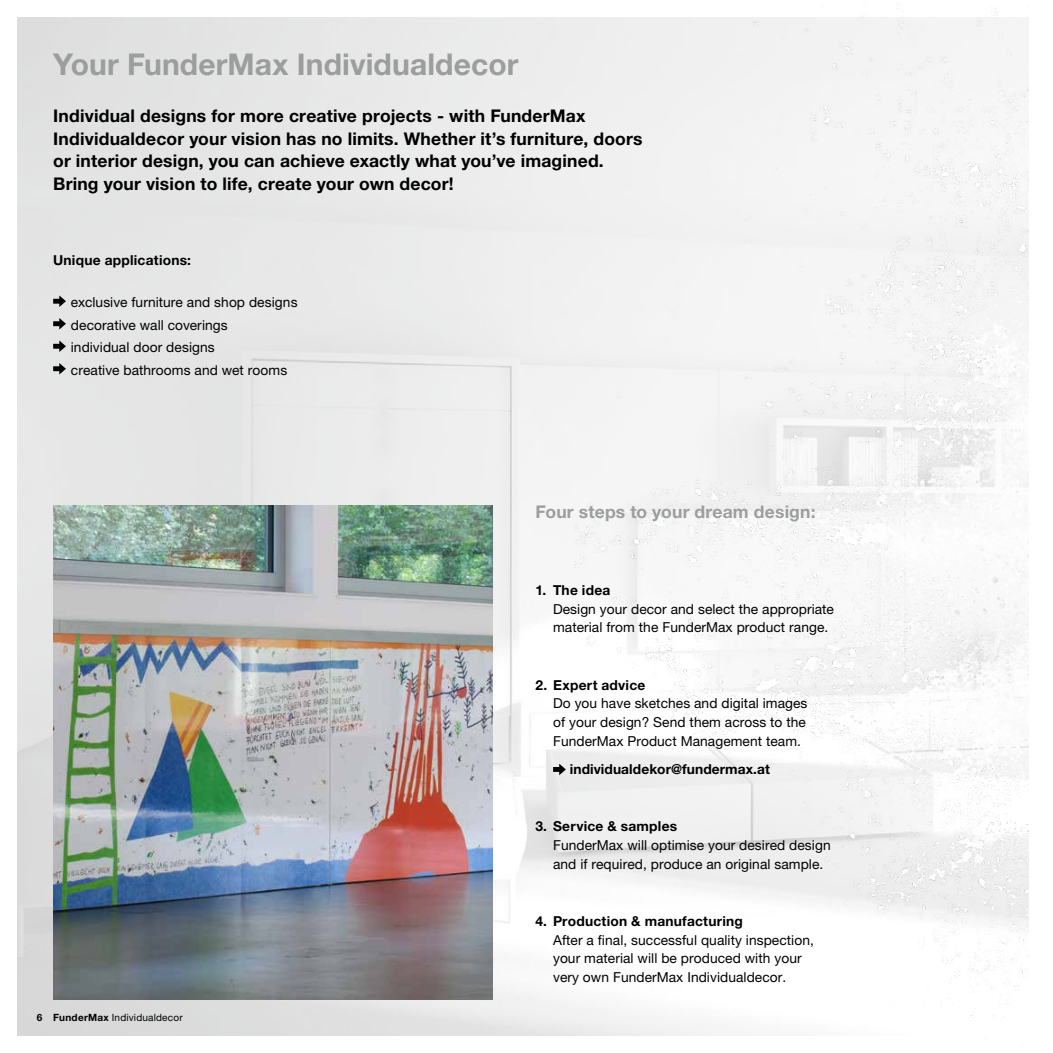
<style>
.page{position:relative;width:1053px;height:1053px;background:#fff}
.page>*{position:absolute;margin:0;border:0;box-sizing:border-box;transform-origin:0 0}
.t1{font:700 30px "Helvetica Neue LT Pro";letter-spacing:.005em;color:#9c9d9d}
.t2{font:700 17.5px/22.5px "Helvetica Neue LT Pro";letter-spacing:.01em;color:#000}
.t3{font:700 17.5px "Helvetica Neue LT Pro";letter-spacing:.01em;color:#9c9d9d}
.t4{font:13.75px/18.8px "Helvetica Neue LT Pro";letter-spacing:.005em;color:#000}
.t5{font:700 13.75px "Helvetica Neue LT Pro";letter-spacing:.015em;color:#000}
.t6{font:10px "Helvetica Neue LT Pro";letter-spacing:.02em;color:#000}
.s1{font-weight:700}
</style>
<div class="page">
<img style="left:18px;top:18px;width:556px;height:1017px">
<img style="left:574px;top:6px;width:454px;height:1030px">
<svg style="left:53px;top:295px;width:13px;height:12px"></svg>
<svg style="left:53px;top:318px;width:13px;height:11px"></svg>
<svg style="left:53px;top:340px;width:13px;height:12px"></svg>
<svg style="left:53px;top:363px;width:13px;height:11px"></svg>
<svg style="left:553px;top:763px;width:13px;height:12px"></svg>
<img style="left:53px;top:505px;width:440px;height:494px">
<h1 class="t1" style="left:53px;top:45px;width:466px">Your FunderMax Individualdecor</h1>
<p class="t2" style="left:53px;top:104px;width:591px">Individual designs for more creative projects - with FunderMax Individualdecor your vision has no limits. Whether it’s furniture, doors or interior design, you can achieve exactly what you’ve imagined.<br>Bring your vision to life, create your own decor!</p>
<p class="t5" style="left:53px;top:252px;width:139px">Unique applications:</p>
<p class="t4" style="left:71px;top:291px;width:228px;line-height:22.5px">exclusive furniture and shop designs decorative wall coverings<br>individual door designs<br>creative bathrooms and wet rooms</p>
<p class="t6" style="left:37px;top:1011px;width:147px"><span class="s1">6 FunderMax</span> Individualdecor</p>
<p class="t3" style="left:535px;top:500px;width:282px">Four steps to your dream design:</p>
<p class="t5" style="left:535px;top:581px;width:76px">1. The idea</p>
<p class="t4" style="left:553px;top:599px;width:282px">Design your decor and select the appropriate material from the FunderMax product range.</p>
<p class="t5" style="left:535px;top:676px;width:111px">2. Expert advice</p>
<p class="t4" style="left:553px;top:693px;width:256px;text-align:justify">Do you have sketches and digital images of your design? Send them across to the FunderMax Product Management team.</p>
<p class="t5" style="left:569px;top:760px;width:201px">individualdekor@fundermax.at</p>
<p class="t5" style="left:535px;top:817px;width:143px">3. Service &amp; samples</p>
<p class="t4" style="left:553px;top:835px;width:279px">FunderMax will optimise your desired design and if required, produce an original sample.</p>
<p class="t5" style="left:535px;top:912px;width:209px">4. Production &amp; manufacturing</p>
<p class="t4" style="left:553px;top:930px;width:262px">After a final, successful quality inspection, your material will be produced with your very own FunderMax Individualdecor.</p>
</div>
